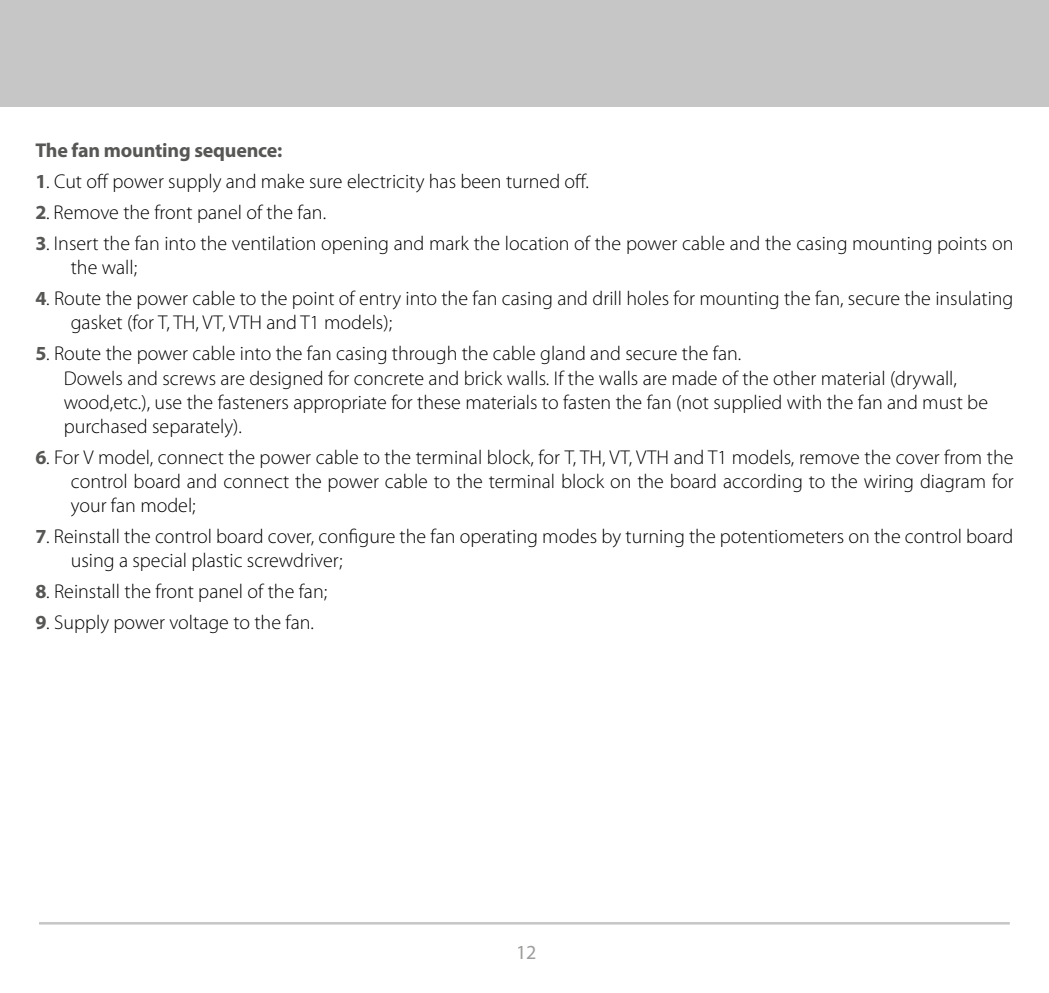
<style>
.page{position:relative;width:1049px;height:993px;background:#fff}
.page>*{position:absolute;margin:0;border:0;box-sizing:border-box;transform-origin:0 0}
.Текст_RU{font:300 20px/24px "Myriad Pro";color:#000}
.Текст_RU-2{font:700 20px "Myriad Pro";letter-spacing:-.01em;color:#575756}
.t1{font:20px "Myriad Pro";color:#9d9d9c}
.s1{font-weight:700;color:#575756}
</style>
<div class="page">
<div style="left:0;top:0;width:1049px;height:106px;background:#c6c6c6"></div>
<hr style="left:39px;top:921px;width:971px;height:3px;background:#c6c6c6">
<p class="Текст_RU-2" style="left:35px;top:137px;width:249px">The fan mounting sequence:</p>
<p class="Текст_RU" style="left:35px;top:169px;width:555px"><span class="s1">1</span>. Cut off power supply and make sure electricity has been turned off.</p>
<p class="Текст_RU" style="left:35px;top:201px;width:292px"><span class="s1">2</span>. Remove the front panel of the fan.</p>
<p class="Текст_RU" style="left:71px;top:232px;width:944px;text-indent:-35px"><span class="s1">3</span>. Insert the fan into the ventilation opening and mark the location of the power cable and the casing mounting points on the wall;</p>
<p class="Текст_RU" style="left:71px;top:287px;width:944px;text-indent:-35px"><span class="s1">4</span>. Route the power cable to the point of entry into the fan casing and drill holes for mounting the fan, secure the insulating gasket (for Т, TH, VT, VTH and T1 models);</p>
<p class="Текст_RU" style="left:35px;top:342px;width:707px"><span class="s1">5</span>. Route the power cable into the fan casing through the cable gland and secure the fan.</p>
<p class="Текст_RU" style="left:64px;top:366px;width:926px">Dowels and screws are designed for concrete and brick walls. If the walls are made of the other material (drywall, wood,etc.), use the fasteners appropriate for these materials to fasten the fan (not supplied with the fan and must be purchased separately).</p>
<p class="Текст_RU" style="left:71px;top:445px;width:944px;text-align:justify;text-indent:-35px"><span class="s1">6</span>. For V model, connect the power cable to the terminal block, for Т, TH, VT, VTH and T1 models, remove the cover from the control board and connect the power cable to the terminal block on the board according to the wiring diagram for your fan model;</p>
<p class="Текст_RU" style="left:71px;top:524px;width:944px;text-indent:-35px"><span class="s1">7</span>. Reinstall the control board cover, configure the fan operating modes by turning the potentiometers on the control board using a special plastic screwdriver;</p>
<p class="Текст_RU" style="left:35px;top:579px;width:293px"><span class="s1">8</span>. Reinstall the front panel of the fan;</p>
<p class="Текст_RU" style="left:35px;top:610px;width:280px"><span class="s1">9</span>. Supply power voltage to the fan.</p>
<p class="t1" style="left:516px;top:939px;width:22px">12</p>
</div>
